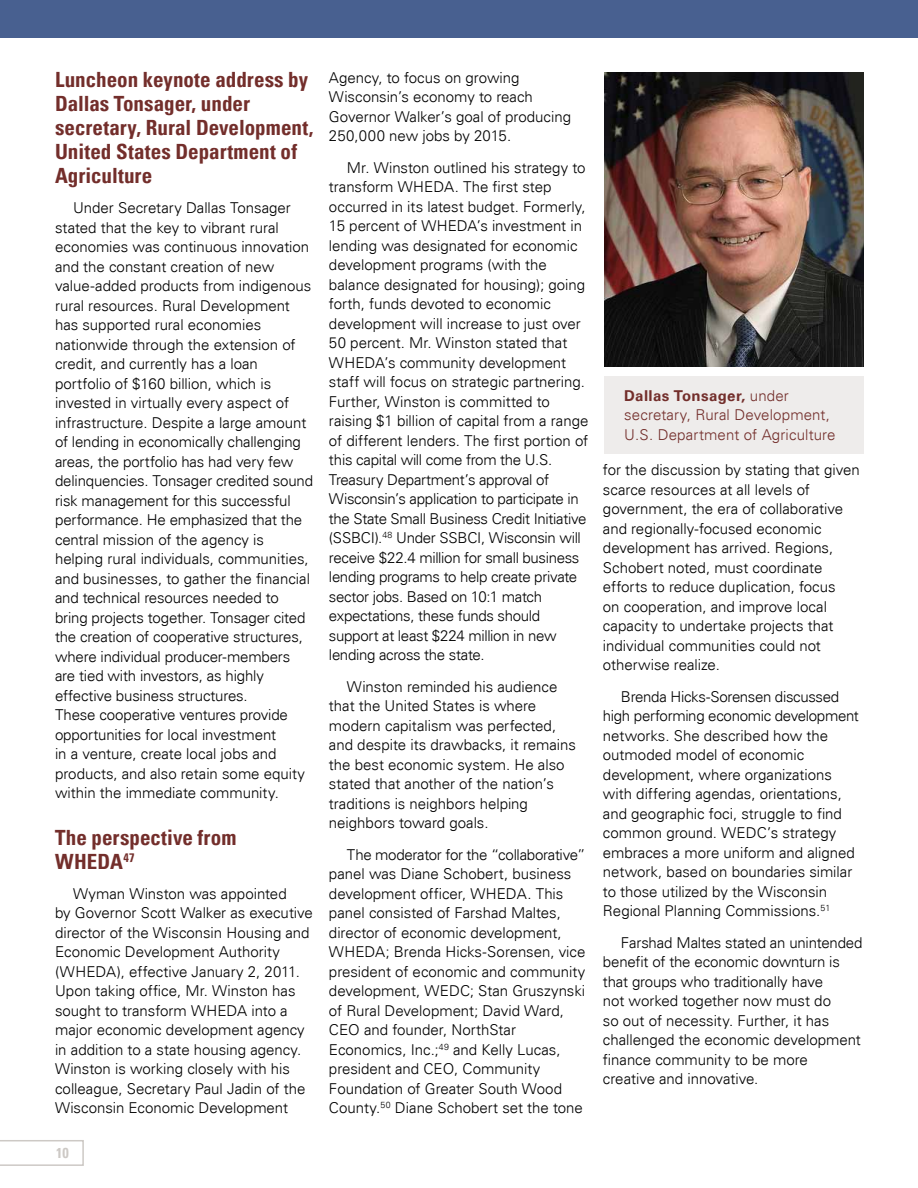
<style>
.page{position:relative;width:918px;height:1188px;background:#fff}
.page>*{position:absolute;margin:0;border:0;box-sizing:border-box;transform-origin:0 0}
.t1{font:700 condensed 21px/24px "Univers";color:#732e2b}
.t2{font:300 15px/19.5px "Univers";letter-spacing:-.005em;color:#000}
.t3{font:300 15px/19.5px "Univers";letter-spacing:.01em;color:#732e2b}
.t4{font:700 condensed 14.25px "Univers";color:#cdc9c5}
.s1{font-weight:700}
</style>
<div class="page">
<div style="left:0;top:0;width:918px;height:38px;background:#486090"></div>
<svg style="left:0;top:1140px;width:84px;height:26px"></svg>
<img style="left:604px;top:72px;width:260px;height:295px">
<div style="left:604px;top:376px;width:260px;height:78px;background:#eeeceb"></div>
<h1 class="t1" style="left:55px;top:68px;width:260px">Luncheon keynote address by<br>Dallas Tonsager, under secretary, Rural Development,<br>United States Department of<br>Agriculture</h1>
<p class="t2" style="left:55px;top:198px;width:260px;text-indent:18px">Under Secretary Dallas Tonsager stated that the key to vibrant rural economies was continuous innovation and the constant creation of new value-added products from indigenous rural resources. Rural Development has supported rural economies nationwide through the extension of credit, and currently has a loan portfolio of $160 billion, which is invested in virtually every aspect of infrastructure. Despite a large amount of lending in economically challenging areas, the portfolio has had very few delinquencies. Tonsager credited sound risk management for this successful performance. He emphasized that the central mission of the agency is helping rural individuals, communities, and businesses, to gather the financial and technical resources needed to bring projects together. Tonsager cited the creation of cooperative structures, where individual producer-members are tied with investors, as highly effective business structures.<br>These cooperative ventures provide opportunities for local investment<br>in a venture, create local jobs and products, and also retain some equity within the immediate community.</p>
<h1 class="t1" style="left:55px;top:825px;width:183px">The perspective from<br>WHEDA<sup>47</sup></h1>
<p class="t2" style="left:55px;top:884px;width:259px;text-indent:18px">Wyman Winston was appointed<br>by Governor Scott Walker as executive director of the Wisconsin Housing and Economic Development Authority (WHEDA), effective January 2, 2011.<br>Upon taking office, Mr. Winston has sought to transform WHEDA into a major economic development agency in addition to a state housing agency.<br>Winston is working closely with his colleague, Secretary Paul Jadin of the Wisconsin Economic Development</p>
<p class="t4" style="left:56px;top:1144px;width:14px">10</p>
<p class="t2" style="left:329px;top:68px;width:244px">Agency, to focus on growing<br>Wisconsin’s economy to reach<br>Governor Walker’s goal of producing<br>250,000 new jobs by 2015.</p>
<p class="t2" style="left:329px;top:158px;width:261px;text-indent:18px">Mr. Winston outlined his strategy to transform WHEDA. The first step occurred in its latest budget. Formerly, 15 percent of WHEDA’s investment in lending was designated for economic development programs (with the balance designated for housing); going forth, funds devoted to economic development will increase to just over 50 percent. Mr. Winston stated that WHEDA’s community development staff will focus on strategic partnering.<br>Further, Winston is committed to raising $1 billion of capital from a range of different lenders. The first portion of this capital will come from the U.S.<br>Treasury Department’s approval of Wisconsin’s application to participate in the State Small Business Credit Initiative (SSBCI).<sup>48</sup> Under SSBCI, Wisconsin will receive $22.4 million for small business lending programs to help create private sector jobs. Based on 10:1 match expectations, these funds should support at least $224 million in new lending across the state.</p>
<p class="t2" style="left:329px;top:677px;width:248px;text-indent:18px">Winston reminded his audience that the United States is where modern capitalism was perfected, and despite its drawbacks, it remains the best economic system. He also stated that another of the nation’s traditions is neighbors helping neighbors toward goals.</p>
<p class="t2" style="left:329px;top:845px;width:258px;text-indent:18px">The moderator for the “collaborative” panel was Diane Schobert, business development officer, WHEDA. This panel consisted of Farshad Maltes, director of economic development, WHEDA; Brenda Hicks-Sorensen, vice president of economic and community development, WEDC; Stan Gruszynski of Rural Development; David Ward, CEO and founder, NorthStar Economics, Inc.;<sup>49</sup> and Kelly Lucas, president and CEO, Community Foundation of Greater South Wood County.<sup>50</sup> Diane Schobert set the tone</p>
<p class="t3" style="left:624px;top:386px;width:213px"><span class="s1">Dallas Tonsager,</span> under secretary, Rural Development,<br>U.S. Department of Agriculture</p>
<p class="t2" style="left:603px;top:460px;width:258px">for the discussion by stating that given scarce resources at all levels of government, the era of collaborative and regionally-focused economic development has arrived. Regions, Schobert noted, must coordinate efforts to reduce duplication, focus<br>on cooperation, and improve local capacity to undertake projects that individual communities could not otherwise realize.</p>
<p class="t2" style="left:603px;top:687px;width:258px;text-indent:18px">Brenda Hicks-Sorensen discussed high performing economic development networks. She described how the outmoded model of economic development, where organizations with differing agendas, orientations, and geographic foci, struggle to find common ground. WEDC’s strategy embraces a more uniform and aligned network, based on boundaries similar to those utilized by the Wisconsin Regional Planning Commissions.<sup>51</sup></p>
<p class="t2" style="left:603px;top:933px;width:261px;text-indent:18px">Farshad Maltes stated an unintended benefit of the economic downturn is that groups who traditionally have<br>not worked together now must do<br>so out of necessity. Further, it has challenged the economic development finance community to be more creative and innovative.</p>
</div>
